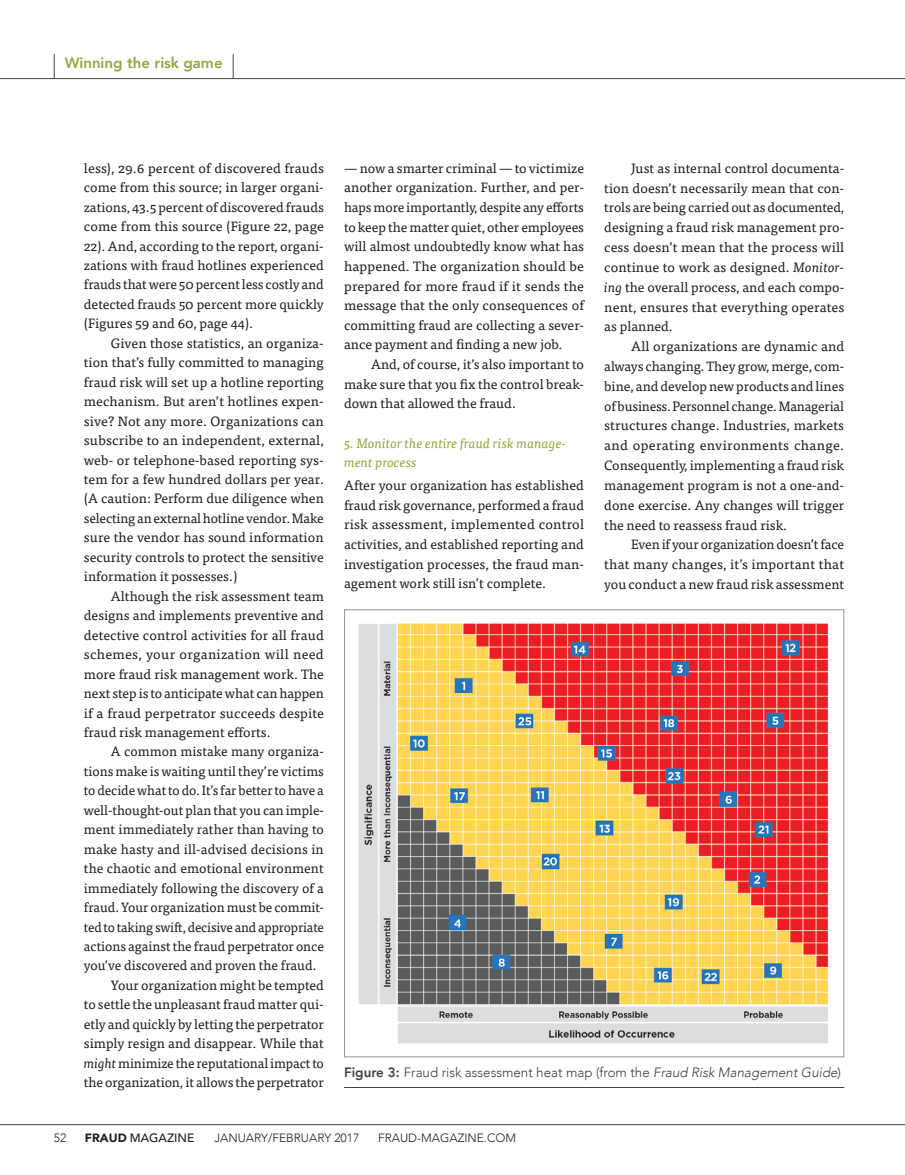
<style>
.page{position:relative;width:905px;height:1175px;background:#fff}
.page>*{position:absolute;margin:0;border:0;box-sizing:border-box;transform-origin:0 0}
.t1{font:800 15px "Avenir";color:#93a73b}
.t2{font:13.5px/19.5px "Tisa Pro";color:#231f20;text-align:justify}
.t3{font:300 13.5px "Avenir";color:#414042}
.t4{font:italic 13.5px/19.6px "Tisa Pro";color:#93a73b}
.t5{font:13.5px "Tisa Pro";color:#231f20;scale:.96 1}
.t6{font:300 12px "Avenir";color:#231f20}
.t7{font:500 12px "Avenir";color:#231f20}
.s1{font-style:italic}
.s2{font-weight:800}
.s3{font-weight:900}
</style>
<div class="page">
<hr style="left:0;top:78px;width:904px;height:1px;background:#414042">
<svg style="left:54px;top:54px;width:1px;height:24px"></svg>
<svg style="left:233px;top:54px;width:1px;height:24px"></svg>
<img style="left:358px;top:623px;width:470px;height:421px">
<hr style="left:344px;top:1087px;width:500px;height:1px;background:#414042">
<hr style="left:0;top:1124px;width:904px;height:1px;background:#414042">
<p class="t1" style="left:65px;top:51px;width:159px">Winning the risk game</p>
<p class="t2" style="left:84px;top:157px;width:241px">less), 29.6 percent of discovered frauds come from this source; in larger organi&shy;zations, 43.5 percent of discovered frauds come from this source (Figure 22, page 22). And, according to the report<span class="s1">,</span> organi&shy;zations with fraud hotlines experienced frauds that were 50 percent less costly and detected frauds 50 percent more quickly (Figures 59 and 60, page 44).</p>
<p class="t2" style="left:84px;top:332px;width:241px;text-indent:27px">Given those statistics, an organiza&shy;tion that’s fully committed to managing fraud risk will set up a hotline reporting mechanism. But aren’t hotlines expen&shy;sive? Not any more. Organizations can subscribe to an independent, external, web- or telephone-based reporting sys&shy;tem for a few hundred dollars per year. (A caution: Perform due diligence when selecting an external hotline vendor. Make sure the vendor has sound information security controls to protect the sensitive information it possesses.)</p>
<p class="t2" style="left:84px;top:585px;width:241px;text-indent:27px">Although the risk assessment team designs and implements preventive and detective control activities for all fraud schemes, your organization will need more fraud risk management work. The next step is to anticipate what can happen if a fraud perpetrator succeeds despite fraud risk management efforts.</p>
<p class="t2" style="left:111px;top:741px;width:214px">A common mistake many organiza-</p>
<p class="t2" style="left:84px;top:760px;width:241px">tions make is waiting until they’re victims</p>
<p class="t2" style="left:84px;top:780px;width:241px">to decide what to do. It’s far better to have a</p>
<p class="t2" style="left:84px;top:799px;width:241px">well-thought-out plan that you can imple-</p>
<p class="t2" style="left:84px;top:819px;width:241px">ment immediately rather than having to</p>
<p class="t2" style="left:84px;top:838px;width:241px">make hasty and ill-advised decisions in</p>
<p class="t2" style="left:84px;top:858px;width:241px">the chaotic and emotional environment</p>
<p class="t2" style="left:84px;top:877px;width:241px">immediately following the discovery of a</p>
<p class="t2" style="left:84px;top:896px;width:241px">fraud. Your organization must be commit-</p>
<p class="t5" style="left:84px;top:916px;width:251px">ted to taking swift, decisive and appropriate</p>
<p class="t2" style="left:84px;top:935px;width:241px">actions against the fraud perpetrator once</p>
<p class="t2" style="left:84px;top:955px;width:234px">you’ve discovered and proven the fraud.</p>
<p class="t2" style="left:111px;top:974px;width:214px">Your organization might be tempted</p>
<p class="t2" style="left:84px;top:994px;width:241px">to settle the unpleasant fraud matter qui-</p>
<p class="t2" style="left:84px;top:1013px;width:241px">etly and quickly by letting the perpetrator</p>
<p class="t2" style="left:84px;top:1033px;width:241px">simply resign and disappear. While that</p>
<p class="t2" style="left:84px;top:1052px;width:241px"><span class="s1">might</span> minimize the reputational impact to</p>
<p class="t2" style="left:84px;top:1071px;width:241px">the organization, it allows the perpetrator</p>
<p class="t2" style="left:344px;top:157px;width:241px">— now a smarter criminal — to victimize another organization. Further, and per&shy;haps more importantly, despite any efforts to keep the matter quiet, other employees will almost undoubtedly know what has happened. The organization should be prepared for more fraud if it sends the message that the only consequences of committing fraud are collecting a sever&shy;ance payment and finding a new job.</p>
<p class="t2" style="left:344px;top:354px;width:241px;text-indent:27px">And, of course, it’s also important to make sure that you fix the control break&shy;down that allowed the fraud.</p>
<p class="t4" style="left:344px;top:432px;width:223px">5. Monitor the entire fraud risk manage&shy;ment process</p>
<p class="t2" style="left:344px;top:475px;width:241px">After your organization has established fraud risk governance, performed a fraud risk assessment, implemented control activities, and established reporting and investigation processes, the fraud man&shy;agement work still isn’t complete.</p>
<p class="t2" style="left:604px;top:157px;width:241px;text-indent:27px">Just as internal control documenta&shy;tion doesn’t necessarily mean that con&shy;trols are being carried out as documented, designing a fraud risk management pro&shy;cess doesn’t mean that the process will continue to work as designed. <span class="s1">Monitor&shy;ing</span> the overall process, and each compo&shy;nent, ensures that everything operates as planned.</p>
<p class="t2" style="left:604px;top:336px;width:241px;text-indent:27px">All organizations are dynamic and always changing. They grow, merge, com&shy;bine, and develop new products and lines of business. Personnel change. Managerial structures change. Industries, markets and operating environments change.<br>Consequently, implementing a fraud risk management program is not a one-and&shy;done exercise. Any changes will trigger the need to reassess fraud risk.</p>
<p class="t2" style="left:604px;top:534px;width:241px;text-indent:27px">Even if your organization doesn’t face that many changes, it’s important that you conduct a new fraud risk assessment</p>
<p class="t3" style="left:344px;top:1063px;width:498px"><span class="s2">Figure 3:</span> Fraud risk assessment heat map (from the <span class="s1">Fraud Risk Management Guide</span>)</p>
<p class="t6" style="left:54px;top:1131px;width:14px">52</p>
<p class="t7" style="left:85px;top:1131px;width:111px"><span class="s3">FRAUD</span> MAGAZINE</p>
<p class="t6" style="left:214px;top:1131px;width:146px">JANUARY/FEBRUARY 2017</p>
<p class="t6" style="left:378px;top:1131px;width:140px">FRAUD-MAGAZINE.COM</p>
</div>
